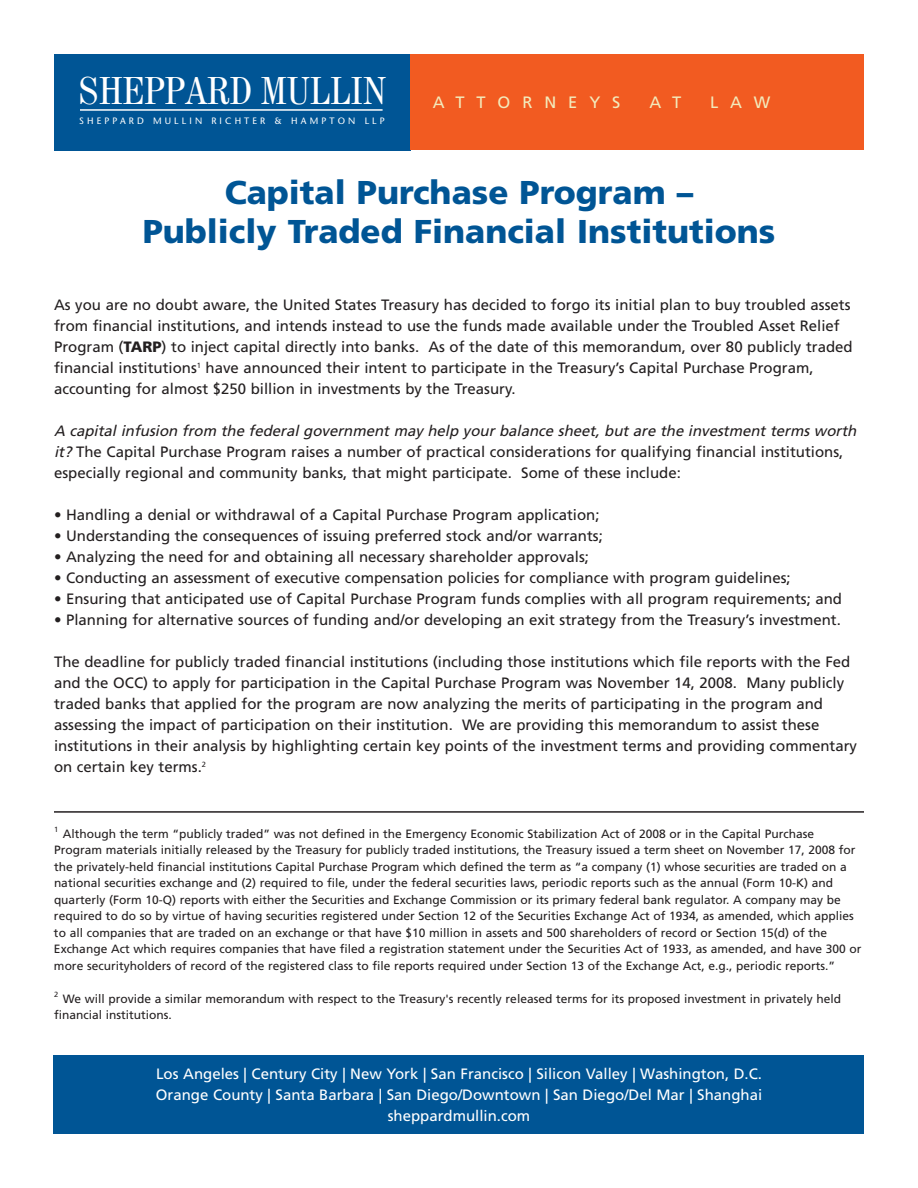
<style>
.page{position:relative;width:918px;height:1188px;background:#fff}
.page>*{position:absolute;margin:0;border:0;box-sizing:border-box;transform-origin:0 0}
.t1{font:condensed 38.55px "Century 725 BT";color:#fff}
.t2{font:900 33px/39.6px "Frutiger";color:#005595;text-align:center}
.t3{font:16.5px "Frutiger";letter-spacing:.725em;color:#f2ebbc}
.t4{font:15px/21px "Frutiger";color:#231f20}
.t5{font:15px/21px "Frutiger";color:#fff;text-align:center}
.t6{font:12px/16.5px "Frutiger";color:#231f20}
.t7{font:9.3px "Stone Sans";letter-spacing:.34em;color:#fff}
.s1{font-weight:900}
.s2{font-style:italic}
</style>
<div class="page">
<div style="left:54px;top:1056px;width:810px;height:78px;background:#005595"></div>
<div style="left:54px;top:54px;width:357px;height:96px;background:#005595"></div>
<hr style="left:80px;top:109px;width:303px;height:2px;background:#fff">
<div style="left:410px;top:54px;width:454px;height:96px;background:#f25b21"></div>
<hr style="left:54px;top:811px;width:810px;height:2px;background:#231f20">
<h1 class="t1" style="left:78px;top:68px;width:309px">SHEPPARD MULLIN</h1>
<p class="t7" style="left:79px;top:118px;width:307px">SHEPPARD MULLIN RICHTER &amp; HAMPTON LLP</p>
<p class="t3" style="left:433px;top:96px;width:189px">ATTORNEYS</p>
<p class="t3" style="left:649px;top:96px;width:33px">A T</p>
<p class="t3" style="left:710px;top:96px;width:62px">LAW</p>
<h2 class="t2" style="left:143px;top:175px;width:634px">Capital Purchase Program –<br>Publicly Traded Financial Institutions</h2>
<p class="t4" style="left:54px;top:296px;width:800px">As you are no doubt aware, the United States Treasury has decided to forgo its initial plan to buy troubled assets from financial institutions, and intends instead to use the funds made available under the Troubled Asset Relief Program (<span class="s1">TARP</span>) to inject capital directly into banks. As of the date of this memorandum, over 80 publicly traded financial institutions<sup>1</sup> have announced their intent to participate in the Treasury’s Capital Purchase Program, accounting for almost $250 billion in investments by the Treasury.</p>
<p class="t4" style="left:54px;top:422px;width:807px"><span class="s2">A capital infusion from the federal government may help your balance sheet, but are the investment terms worth it?</span>The Capital Purchase Program raises a number of practical considerations for qualifying financial institutions, especially regional and community banks, that might participate. Some of these include:</p>
<p class="t4" style="left:54px;top:506px;width:547px">• Handling a denial or withdrawal of a Capital Purchase Program application;</p>
<p class="t4" style="left:54px;top:527px;width:550px">• Understanding the consequences of issuing preferred stock and/or warrants;</p>
<p class="t4" style="left:54px;top:548px;width:537px">• Analyzing the need for and obtaining all necessary shareholder approvals;</p>
<p class="t4" style="left:54px;top:569px;width:738px">• Conducting an assessment of executive compensation policies for compliance with program guidelines;</p>
<p class="t4" style="left:54px;top:590px;width:790px">• Ensuring that anticipated use of Capital Purchase Program funds complies with all program requirements; and</p>
<p class="t4" style="left:54px;top:611px;width:788px">• Planning for alternative sources of funding and/or developing an exit strategy from the Treasury’s investment.</p>
<p class="t4" style="left:54px;top:653px;width:805px">The deadline for publicly traded financial institutions (including those institutions which file reports with the Fed and the OCC) to apply for participation in the Capital Purchase Program was November 14, 2008. Many publicly traded banks that applied for the program are now analyzing the merits of participating in the program and assessing the impact of participation on their institution. We are providing this memorandum to assist these institutions in their analysis by highlighting certain key points of the investment terms and providing commentary on certain key terms.<sup>2</sup></p>
<p class="t6" style="left:54px;top:826px;width:809px"><sup>1</sup> Although the term “publicly traded” was not defined in the Emergency Economic Stabilization Act of 2008 or in the Capital Purchase Program materials initially released by the Treasury for publicly traded institutions, the Treasury issued a term sheet on November 17, 2008 for the privately-held financial institutions Capital Purchase Program which defined the term as “a company (1) whose securities are traded on a national securities exchange and (2) required to file, under the federal securities laws, periodic reports such as the annual (Form 10-K) and quarterly (Form 10-Q) reports with either the Securities and Exchange Commission or its primary federal bank regulator. A company may be required to do so by virtue of having securities registered under Section 12 of the Securities Exchange Act of 1934, as amended, which applies to all companies that are traded on an exchange or that have $10 million in assets and 500 shareholders of record or Section 15(d) of the Exchange Act which requires companies that have filed a registration statement under the Securities Act of 1933, as amended, and have 300 or more securityholders of record of the registered class to file reports required under Section 13 of the Exchange Act, e.g., periodic reports.”</p>
<p class="t6" style="left:54px;top:991px;width:789px"><sup>2</sup> We will provide a similar memorandum with respect to the Treasury's recently released terms for its proposed investment in privately held financial institutions.</p>
<p class="t5" style="left:156px;top:1065px;width:608px">Los Angeles | Century City | New York | San Francisco | Silicon Valley | Washington, D.C.<br>Orange County | Santa Barbara | San Diego/Downtown | San Diego/Del Mar | Shanghai sheppardmullin.com</p>
</div>
